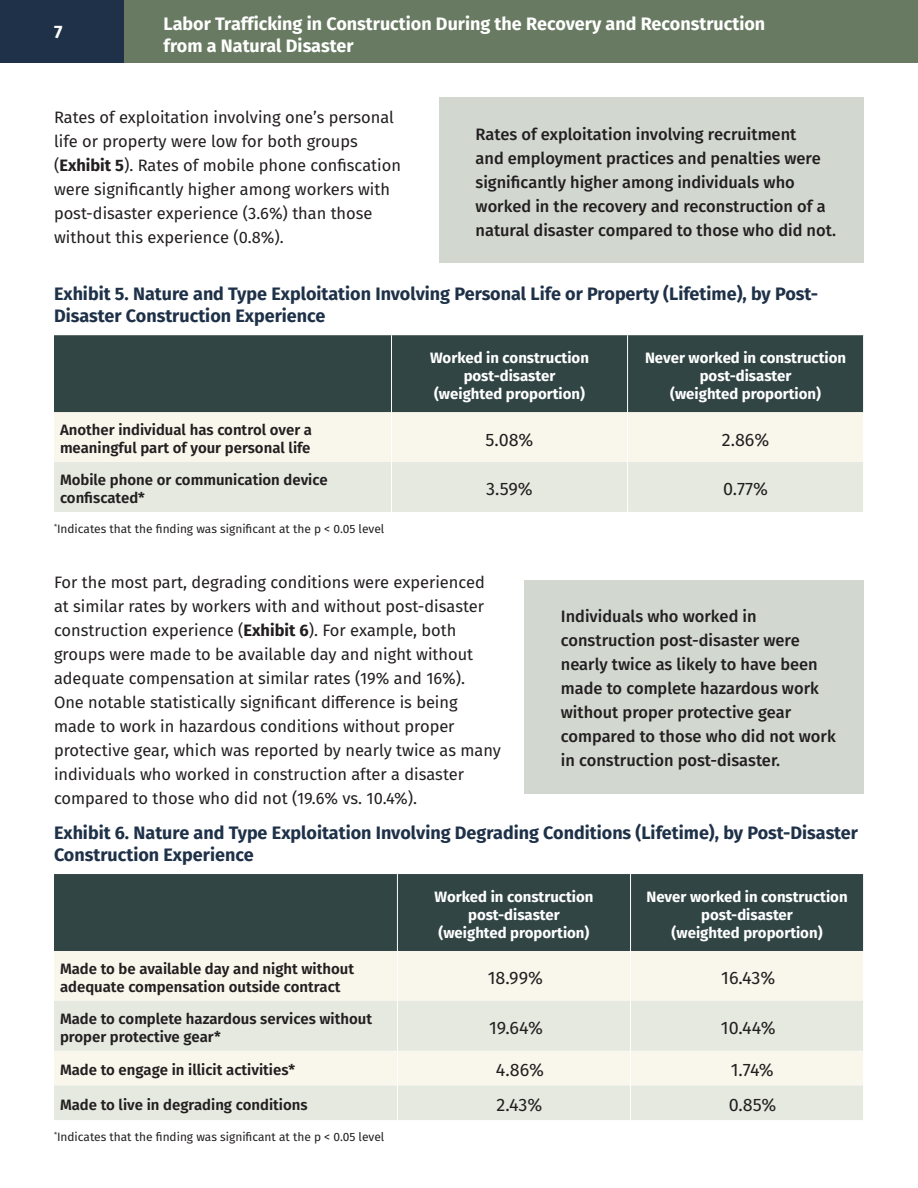
<style>
.page{position:relative;width:918px;height:1188px;background:#fff}
.page>*{position:absolute;margin:0;border:0;box-sizing:border-box;transform-origin:0 0}
.t1{font:700 18px/21.6px "Fira Sans";color:#1e3148}
.t2{font:700 18px/21.6px "Fira Sans";color:#fff}
.t3{font:18px "Fira Sans";color:#231f20}
.t4{font:16.5px/24px "Fira Sans";color:#231f20}
.t5{font:500 16.5px/24px "Fira Sans";color:#231f20}
.t6{font:600 15px/18px "Fira Sans";color:#231f20}
.t7{font:700 15px/18px "Fira Sans";color:#fff;text-align:center}
.t8{font:12px "Fira Sans";color:#231f20}
.s1{font-weight:700}
</style>
<div class="page">
<div style="left:0;top:0;width:124px;height:62px;background:#1e3148"></div>
<div style="left:124px;top:0;width:794px;height:62px;background:#687a61"></div>
<div style="left:440px;top:98px;width:424px;height:165px;background:#d2d7d0"></div>
<div style="left:525px;top:580px;width:339px;height:213px;background:#d2d7d0"></div>
<div style="left:54px;top:335px;width:809px;height:77px;background:#314544"></div>
<svg style="left:54px;top:412px;width:809px;height:100px;background:#eeefe5"></svg>
<hr style="left:391px;top:335px;width:1px;height:77px;background:#fff">
<hr style="left:627px;top:335px;width:1px;height:77px;background:#fff">
<hr style="left:391px;top:412px;width:1px;height:50px;background:#fff">
<hr style="left:627px;top:412px;width:1px;height:50px;background:#fff">
<hr style="left:391px;top:462px;width:1px;height:50px;background:#fff">
<hr style="left:627px;top:462px;width:1px;height:50px;background:#fff">
<div style="left:54px;top:874px;width:809px;height:77px;background:#314544"></div>
<div style="left:54px;top:951px;width:809px;height:50px;background:#f9f6ec"></div>
<svg style="left:54px;top:1001px;width:809px;height:119px;background:#eaece3"></svg>
<hr style="left:397px;top:874px;width:1px;height:77px;background:#fff">
<hr style="left:630px;top:874px;width:1px;height:77px;background:#fff">
<hr style="left:397px;top:951px;width:1px;height:50px;background:#fff">
<hr style="left:630px;top:951px;width:1px;height:50px;background:#fff">
<hr style="left:397px;top:1001px;width:1px;height:50px;background:#fff">
<hr style="left:630px;top:1001px;width:1px;height:50px;background:#fff">
<hr style="left:397px;top:1051px;width:1px;height:34px;background:#fff">
<hr style="left:630px;top:1051px;width:1px;height:34px;background:#fff">
<hr style="left:397px;top:1085px;width:1px;height:35px;background:#fff">
<hr style="left:630px;top:1085px;width:1px;height:35px;background:#fff">
<p class="t2" style="left:54px;top:19px;width:10px">7</p>
<p class="t2" style="left:164px;top:12px;width:603px">Labor Trafficking in Construction During the Recovery and Reconstruction from a Natural Disaster</p>
<p class="t4" style="left:54px;top:105px;width:348px">Rates of exploitation involving one’s personal life or property were low for both groups (<span class="s1">Exhibit 5</span>). Rates of mobile phone confiscation were significantly higher among workers with post-disaster experience (3.6%) than those without this experience (0.8%).</p>
<p class="t5" style="left:476px;top:121px;width:362px">Rates of exploitation involving recruitment<br>and employment practices and penalties were significantly higher among individuals who worked in the recovery and reconstruction of a natural disaster compared to those who did not.</p>
<p class="t1" style="left:54px;top:282px;width:766px">Exhibit 5. Nature and Type Exploitation Involving Personal Life or Property (Lifetime), by Post-<br>Disaster Construction Experience</p>
<p class="t7" style="left:430px;top:347px;width:160px">Worked in construction post-disaster (weighted proportion)</p>
<p class="t7" style="left:645px;top:347px;width:203px">Never worked in construction post-disaster<br>(weighted proportion)</p>
<p class="t6" style="left:60px;top:420px;width:254px">Another individual has control over a meaningful part of your personal life</p>
<p class="t3" style="left:486px;top:426px;width:49px">5.08%</p>
<p class="t3" style="left:722px;top:426px;width:49px">2.86%</p>
<p class="t6" style="left:60px;top:470px;width:269px">Mobile phone or communication device confiscated*</p>
<p class="t3" style="left:486px;top:476px;width:48px">3.59%</p>
<p class="t3" style="left:723px;top:476px;width:47px">0.77%</p>
<p class="t8" style="left:54px;top:520px;width:332px"><sup>*</sup>Indicates that the finding was significant at the p &lt; 0.05 level</p>
<p class="t4" style="left:54px;top:570px;width:449px">For the most part, degrading conditions were experienced at similar rates by workers with and without post-disaster construction experience (<span class="s1">Exhibit 6</span>). For example, both groups were made to be available day and night without adequate compensation at similar rates (19% and 16%).<br>One notable statistically significant difference is being made to work in hazardous conditions without proper protective gear, which was reported by nearly twice as many individuals who worked in construction after a disaster compared to those who did not (19.6% vs. 10.4%).</p>
<p class="t5" style="left:561px;top:604px;width:276px">Individuals who worked in construction post-disaster were nearly twice as likely to have been made to complete hazardous work without proper protective gear compared to those who did not work in construction post-disaster.</p>
<p class="t1" style="left:54px;top:821px;width:806px">Exhibit 6. Nature and Type Exploitation Involving Degrading Conditions (Lifetime), by Post-Disaster<br>Construction Experience</p>
<p class="t7" style="left:435px;top:886px;width:160px">Worked in construction post-disaster (weighted proportion)</p>
<p class="t7" style="left:647px;top:886px;width:203px">Never worked in construction post-disaster<br>(weighted proportion)</p>
<p class="t6" style="left:60px;top:959px;width:296px">Made to be available day and night without adequate compensation outside contract</p>
<p class="t3" style="left:488px;top:965px;width:57px">18.99%</p>
<p class="t3" style="left:721px;top:965px;width:56px">16.43%</p>
<p class="t6" style="left:60px;top:1009px;width:314px">Made to complete hazardous services without proper protective gear*</p>
<p class="t3" style="left:489px;top:1014px;width:55px">19.64%</p>
<p class="t3" style="left:721px;top:1014px;width:56px">10.44%</p>
<p class="t6" style="left:60px;top:1060px;width:237px">Made to engage in illicit activities*</p>
<p class="t3" style="left:496px;top:1057px;width:50px">4.86%</p>
<p class="t3" style="left:731px;top:1057px;width:45px">1.74%</p>
<p class="t6" style="left:60px;top:1095px;width:249px">Made to live in degrading conditions</p>
<p class="t3" style="left:497px;top:1091px;width:47px">2.43%</p>
<p class="t3" style="left:729px;top:1091px;width:49px">0.85%</p>
<p class="t8" style="left:54px;top:1128px;width:332px"><sup>*</sup>Indicates that the finding was significant at the p &lt; 0.05 level</p>
</div>
